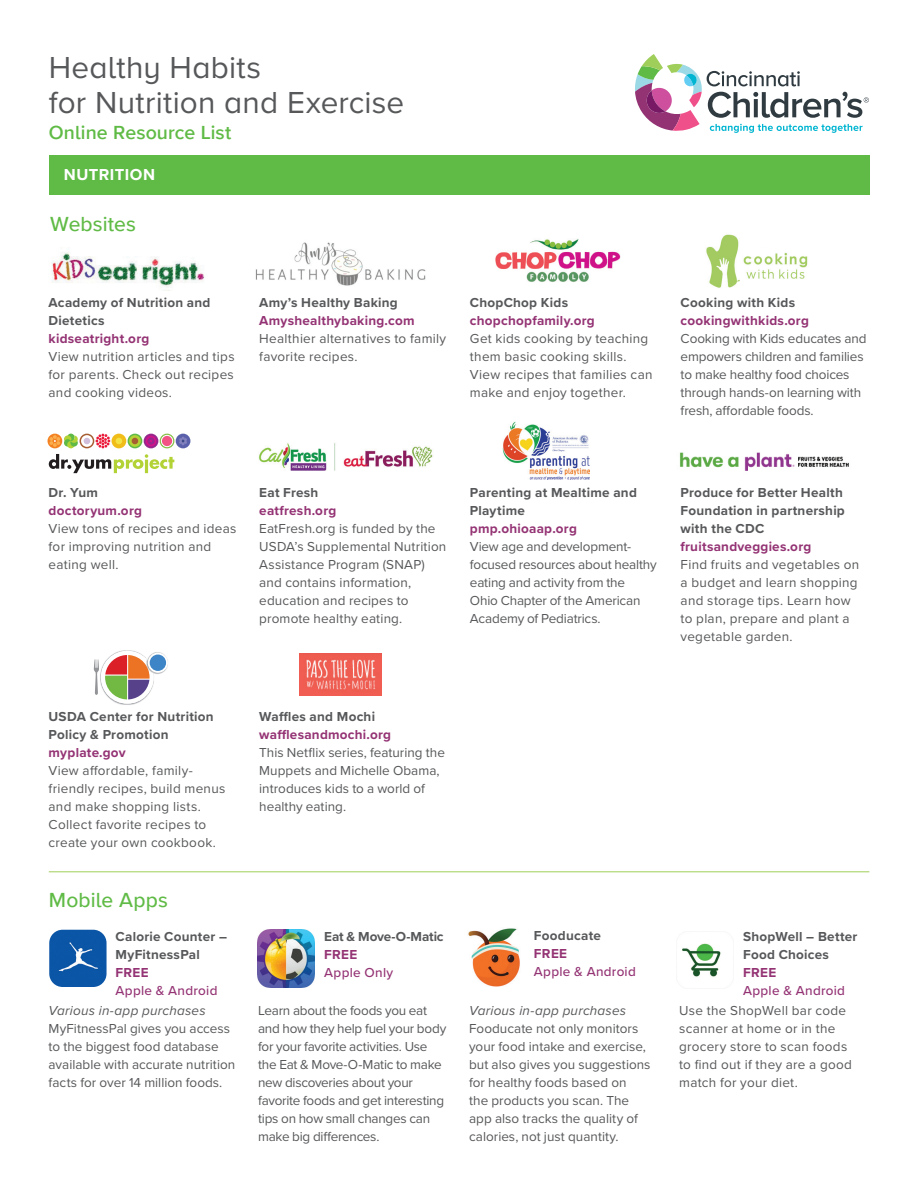
<style>
.page{position:relative;width:918px;height:1188px;background:#fff}
.page>*{position:absolute;margin:0;border:0;box-sizing:border-box;transform-origin:0 0}
.t1{font:31.5px/34.5px "Proxima Nova A";letter-spacing:.005em;color:#57585a}
.t2{font:500 21px "Proxima Nova A";letter-spacing:.005em;color:#60bb46}
.t3{font:600 19.5px "Proxima Nova A";letter-spacing:.005em;color:#60bb46}
.t4{font:700 16.5px "Proxima Nova";letter-spacing:.03em;color:#fff}
.t5{font:13.5px/18px "Proxima Nova";letter-spacing:.005em;color:#57585a}
.t6{font:700 13.5px/18px "Proxima Nova";letter-spacing:.02em;color:#57585a}
.t7{font:13.5px/18px "Proxima Nova";letter-spacing:-.02em;color:#57585a}
.t8{font:700 13.5px "Proxima Nova";letter-spacing:.02em;color:#943374}
.t9{font:13.5px/18px "Proxima Nova";letter-spacing:-.015em;color:#57585a}
.t10{font:500 13.5px "Proxima Nova";letter-spacing:.02em;color:#943374}
.t11{font:italic 13.5px "Proxima Nova";letter-spacing:.02em;color:#57585a}
.t12{font:700 13.5px "Proxima Nova";letter-spacing:-.015em;color:#57585a}
.s1{font-style:italic}
</style>
<div class="page">
<img style="left:51px;top:252px;width:153px;height:39px">
<img style="left:255px;top:242px;width:171px;height:44px">
<img style="left:496px;top:239px;width:125px;height:43px">
<img style="left:706px;top:234px;width:34px;height:54px">
<img style="left:743px;top:252px;width:65px;height:27px">
<svg style="left:49px;top:454px;width:125px;height:19px"></svg>
<div style="left:176px;top:434px;width:14px;height:14px;background:#5b60ab;border-radius:50%"></div>
<svg style="left:179px;top:437px;width:8px;height:8px"></svg>
<svg style="left:144px;top:434px;width:14px;height:14px"></svg>
<svg style="left:146px;top:436px;width:10px;height:10px"></svg>
<svg style="left:160px;top:434px;width:14px;height:14px"></svg>
<svg style="left:161px;top:435px;width:12px;height:12px"></svg>
<div style="left:162px;top:436px;width:10px;height:10px;background:#f05384;border-radius:50%"></div>
<svg style="left:128px;top:434px;width:14px;height:14px"></svg>
<svg style="left:129px;top:435px;width:12px;height:12px"></svg>
<svg style="left:132px;top:438px;width:6px;height:6px"></svg>
<svg style="left:96px;top:434px;width:14px;height:14px"></svg>
<div style="left:112px;top:434px;width:14px;height:14px;background:#f0bd19;border-radius:50%"></div>
<svg style="left:116px;top:438px;width:6px;height:6px"></svg>
<svg style="left:80px;top:434px;width:14px;height:14px"></svg>
<svg style="left:81px;top:435px;width:12px;height:12px"></svg>
<svg style="left:84px;top:438px;width:6px;height:6px"></svg>
<svg style="left:48px;top:434px;width:14px;height:14px"></svg>
<div style="left:64px;top:435px;width:7px;height:8px;background:#b2d236;border-radius:50%"></div>
<div style="left:64px;top:439px;width:7px;height:8px;background:#5fb946;border-radius:50%"></div>
<div style="left:67px;top:441px;width:8px;height:7px;background:#b2d236;border-radius:50%"></div>
<div style="left:70px;top:439px;width:8px;height:8px;background:#5fb946;border-radius:50%"></div>
<svg style="left:71px;top:435px;width:7px;height:8px"></svg>
<img style="left:259px;top:443px;width:174px;height:28px">
<img style="left:503px;top:422px;width:86px;height:57px">
<svg style="left:94px;top:659px;width:5px;height:36px"></svg>
<img style="left:100px;top:650px;width:54px;height:55px">
<div style="left:101px;top:651px;width:53px;height:53px;background:#fff;border-radius:50%"></div>
<img style="left:146px;top:652px;width:22px;height:22px">
<img style="left:150px;top:670px;width:4px;height:5px">
<svg style="left:148px;top:653px;width:20px;height:20px"></svg>
<div style="left:150px;top:655px;width:16px;height:16px;background:#3d85c6;border-radius:50%"></div>
<svg style="left:105px;top:655px;width:45px;height:44px"></svg>
<img style="left:299px;top:654px;width:83px;height:41px">
<img style="left:680px;top:452px;width:169px;height:19px">
<div style="left:49px;top:155px;width:820px;height:39px;background:#60bb46"></div>
<img style="left:257px;top:930px;width:57px;height:57px">
<img style="left:468px;top:928px;width:52px;height:59px">
<img style="left:682px;top:943px;width:39px;height:34px">
<img style="left:49px;top:930px;width:58px;height:57px">
<hr style="left:49px;top:871px;width:820px;height:1px;background:#a0ce5a">
<svg style="left:635px;top:54px;width:234px;height:79px"></svg>
<p class="t1" style="left:49px;top:49px;width:357px">Healthy Habits<br>for Nutrition and Exercise</p>
<p class="t3" style="left:49px;top:117px;width:184px">Online Resource List</p>
<p class="t4" style="left:64px;top:163px;width:93px">NUTRITION</p>
<p class="t2" style="left:50px;top:208px;width:87px">Websites</p>
<p class="t6" style="left:49px;top:293px;width:163px">Academy of Nutrition and<br>Dietetics</p>
<p class="t8" style="left:49px;top:328px;width:102px">kidseatright.org</p>
<p class="t5" style="left:49px;top:347px;width:188px;text-align:justify">View nutrition articles and tips for parents. Check out recipes and cooking videos.</p>
<p class="t6" style="left:259px;top:293px;width:140px">Amy’s Healthy Baking</p>
<p class="t8" style="left:259px;top:310px;width:157px">Amyshealthybaking.com</p>
<p class="t5" style="left:259px;top:329px;width:188px">Healthier alternatives to family favorite recipes.</p>
<p class="t6" style="left:470px;top:293px;width:100px">ChopChop Kids</p>
<p class="t8" style="left:470px;top:310px;width:126px">chopchopfamily.org</p>
<p class="t5" style="left:470px;top:329px;width:184px">Get kids cooking by teaching them basic cooking skills.<br>View recipes that families can make and enjoy together.</p>
<p class="t6" style="left:681px;top:293px;width:116px">Cooking with Kids</p>
<p class="t8" style="left:681px;top:310px;width:130px">cookingwithkids.org</p>
<p class="t5" style="left:681px;top:329px;width:187px">Cooking with Kids educates and empowers children and families to make healthy food choices through hands-on learning with fresh, affordable foods.</p>
<p class="t6" style="left:49px;top:483px;width:51px">Dr. Yum</p>
<p class="t8" style="left:49px;top:500px;width:95px">doctoryum.org</p>
<p class="t5" style="left:49px;top:519px;width:189px">View tons of recipes and ideas for improving nutrition and eating well.</p>
<p class="t6" style="left:259px;top:483px;width:61px">Eat Fresh</p>
<p class="t8" style="left:259px;top:500px;width:79px">eatfresh.org</p>
<p class="t5" style="left:259px;top:519px;width:189px">EatFresh.org is funded by the<br>USDA’s Supplemental Nutrition<br>Assistance Program (SNAP) and contains information, education and recipes to promote healthy eating.</p>
<p class="t6" style="left:470px;top:483px;width:168px">Parenting at Mealtime and<br>Playtime</p>
<p class="t8" style="left:470px;top:518px;width:108px">pmp.ohioaap.org</p>
<p class="t9" style="left:470px;top:537px;width:188px">View age and development&shy;focused resources about healthy eating and activity from the<br>Ohio Chapter of the American<br>Academy of Pediatrics.</p>
<p class="t6" style="left:681px;top:483px;width:166px">Produce for Better Health<br>Foundation in partnership with the CDC</p>
<p class="t8" style="left:681px;top:536px;width:132px">fruitsandveggies.org</p>
<p class="t5" style="left:681px;top:555px;width:180px">Find fruits and vegetables on a budget and learn shopping and storage tips. Learn how to plan, prepare and plant a vegetable garden.</p>
<p class="t6" style="left:49px;top:707px;width:167px">USDA Center for Nutrition<br>Policy &amp; Promotion</p>
<p class="t8" style="left:49px;top:742px;width:79px">myplate.gov</p>
<p class="t5" style="left:49px;top:761px;width:178px">View affordable, family&shy;friendly recipes, build menus and make shopping lists.<br>Collect favorite recipes to create your own cookbook.</p>
<p class="t2" style="left:49px;top:884px;width:121px">Mobile Apps</p>
<p class="t6" style="left:116px;top:927px;width:113px">Calorie Counter –<br>MyFitnessPal</p>
<p class="t8" style="left:116px;top:963px;width:35px">FREE</p>
<p class="t10" style="left:116px;top:981px;width:103px">Apple &amp; Android</p>
<p class="t5" style="left:49px;top:1001px;width:188px"><span class="s1">Various in-app purchases<br></span>MyFitnessPal gives you access to the biggest food database available with accurate nutrition facts for over 14 million foods.</p>
<p class="t6" style="left:259px;top:707px;width:117px">Waffles and Mochi</p>
<p class="t8" style="left:259px;top:724px;width:133px">wafflesandmochi.org</p>
<p class="t5" style="left:259px;top:743px;width:187px">This Netflix series, featuring the<br>Muppets and Michelle Obama, introduces kids to a world of healthy eating.</p>
<p class="t12" style="left:324px;top:927px;width:121px">Eat &amp; Move-O-Matic</p>
<p class="t8" style="left:324px;top:945px;width:35px">FREE</p>
<p class="t10" style="left:324px;top:963px;width:71px">Apple Only</p>
<p class="t7" style="left:258px;top:1001px;width:190px">Learn about the foods you eat and how they help fuel your body for your favorite activities. Use the Eat &amp; Move-O-Matic to make new discoveries about your favorite foods and get interesting tips on how small changes can make big differences.</p>
<p class="t6" style="left:534px;top:926px;width:69px">Fooducate</p>
<p class="t8" style="left:534px;top:943px;width:35px">FREE</p>
<p class="t10" style="left:534px;top:961px;width:103px">Apple &amp; Android</p>
<p class="t11" style="left:469px;top:1000px;width:159px">Various in-app purchases</p>
<p class="t5" style="left:469px;top:1019px;width:183px">Fooducate not only monitors your food intake and exercise, but also gives you suggestions for healthy foods based on<br>the products you scan. The app also tracks the quality of calories, not just quantity.</p>
<p class="t6" style="left:743px;top:927px;width:116px">ShopWell – Better<br>Food Choices</p>
<p class="t8" style="left:743px;top:963px;width:35px">FREE</p>
<p class="t10" style="left:743px;top:981px;width:103px">Apple &amp; Android</p>
<p class="t5" style="left:679px;top:1001px;width:174px">Use the ShopWell bar code scanner at home or in the grocery store to scan foods to find out if they are a good match for your diet.</p>
</div>
